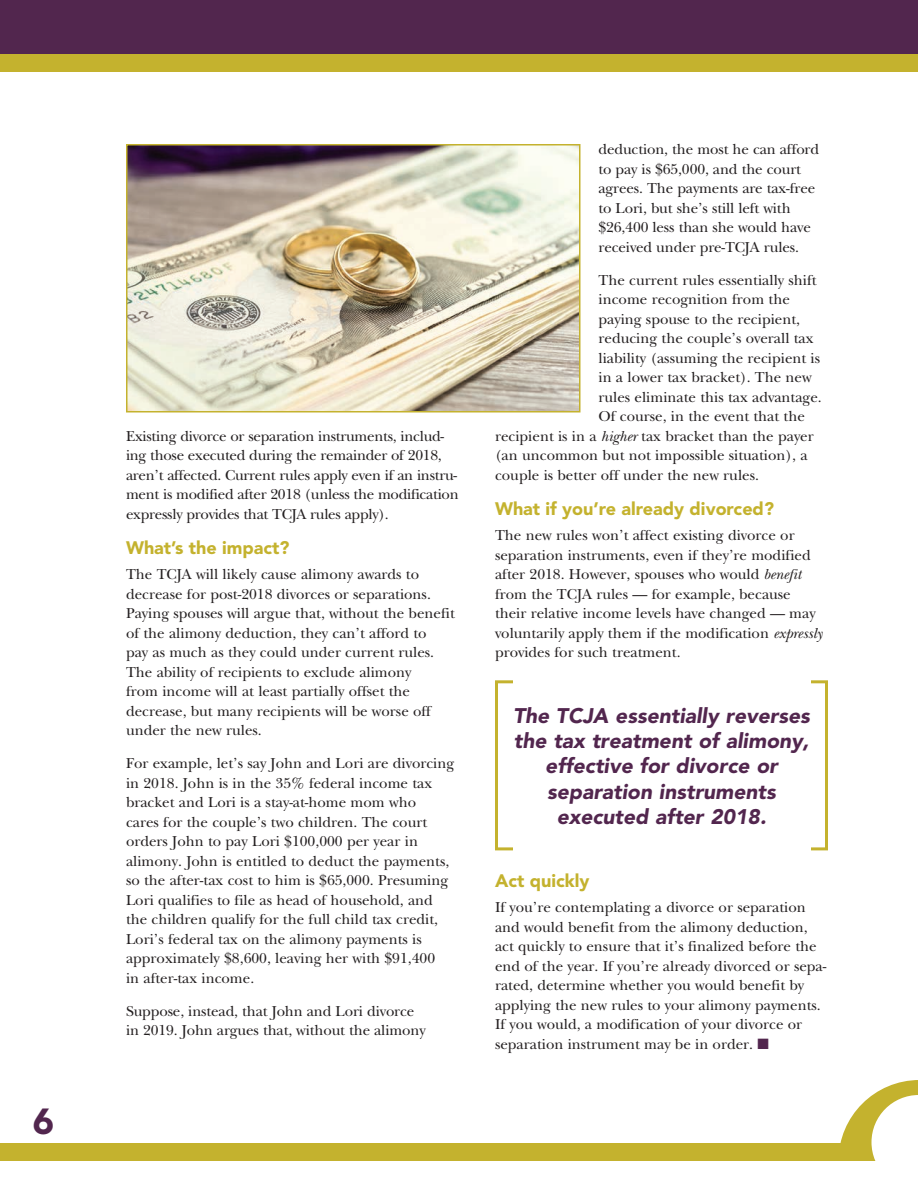
<style>
.page{position:relative;width:918px;height:1188px;background:#fff}
.page>*{position:absolute;margin:0;border:0;box-sizing:border-box;transform-origin:0 0}
.t1{font:900 36px "Avenir LT Std";color:#52264e}
.t2{font:italic 900 21px/25.2px "Avenir LT Std";color:#52264e;text-align:center}
.t3{font:900 18px "Avenir LT Std";color:#c4b22e}
.t4{font:15px/19.5px "New Baskerville Std";color:#231f20}
.t5{font:15px/19.5px "New Baskerville Std";letter-spacing:-.02em;color:#231f20}
.s1{font-style:italic}
.s2{color:#52264e}
</style>
<div class="page">
<div style="left:0;top:0;width:918px;height:54px;background:#52264e"></div>
<div style="left:0;top:54px;width:918px;height:18px;background:#c4b22e"></div>
<div style="left:0;top:1143px;width:918px;height:18px;background:#c4b22e"></div>
<svg style="left:840px;top:1080px;width:78px;height:81px"></svg>
<div style="left:495px;top:680px;width:333px;height:170px;border:3px solid #c4b22e"></div>
<div style="left:513px;top:680px;width:297px;height:6px;background:#fff"></div>
<div style="left:513px;top:846px;width:297px;height:6px;background:#fff"></div>
<img style="left:129px;top:147px;width:448px;height:262px">
<div style="left:126px;top:144px;width:454px;height:268px;border:2px solid #c4b22e"></div>
<h1 class="t1" style="left:33px;top:1100px;width:23px">6</h1>
<p class="t5" style="left:126px;top:426px;width:334px">Existing divorce or separation instruments, includ&shy;ing those executed during the remainder of 2018, aren’t affected. Current rules apply even if an instru&shy;ment is modified after 2018 (unless the modification expressly provides that TCJA rules apply).</p>
<p class="t3" style="left:126px;top:537px;width:165px">What’s the impact?</p>
<p class="t4" style="left:126px;top:565px;width:330px">The TCJA will likely cause alimony awards to decrease for post-2018 divorces or separations.<br>Paying spouses will argue that, without the benefit of the alimony deduction, they can’t afford to<br>pay as much as they could under current rules.<br>The ability of recipients to exclude alimony<br>from income will at least partially offset the decrease, but many recipients will be worse off under the new rules.</p>
<p class="t4" style="left:126px;top:754px;width:330px">For example, let’s say John and Lori are divorcing in 2018. John is in the 35% federal income tax bracket and Lori is a stay-at-home mom who<br>cares for the couple’s two children. The court orders John to pay Lori $100,000 per year in alimony. John is entitled to deduct the payments, so the after-tax cost to him is $65,000. Presuming Lori qualifies to file as head of household, and the children qualify for the full child tax credit, Lori’s federal tax on the alimony payments is approximately $8,600, leaving her with $91,400<br>in after-tax income.</p>
<p class="t4" style="left:126px;top:1001px;width:301px">Suppose, instead, that John and Lori divorce in 2019. John argues that, without the alimony</p>
<p class="t4" style="left:598px;top:140px;width:222px">deduction, the most he can afford to pay is $65,000, and the court agrees. The payments are tax-free to Lori, but she’s still left with $26,400 less than she would have received under pre-TCJA rules.</p>
<p class="t4" style="left:598px;top:270px;width:220px">The current rules essentially shift</p>
<p class="t4" style="left:598px;top:290px;width:193px">income recognition from the</p>
<p class="t4" style="left:598px;top:309px;width:203px">paying spouse to the recipient,</p>
<p class="t4" style="left:598px;top:329px;width:217px">reducing the couple’s overall tax</p>
<p class="t4" style="left:598px;top:348px;width:223px">liability (assuming the recipient is</p>
<p class="t4" style="left:598px;top:368px;width:215px">in a lower tax bracket). The new</p>
<p class="t4" style="left:598px;top:387px;width:225px">rules eliminate this tax advantage.</p>
<p class="t4" style="left:598px;top:407px;width:208px">Of course, in the event that the</p>
<p class="t4" style="left:495px;top:426px;width:320px">recipient is in a <span class="s1">higher</span> tax bracket than the payer</p>
<p class="t4" style="left:495px;top:446px;width:314px">(an uncommon but not impossible situation), a</p>
<p class="t4" style="left:495px;top:465px;width:266px">couple is better off under the new rules.</p>
<p class="t3" style="left:495px;top:498px;width:281px">What if you’re already divorced?</p>
<p class="t4" style="left:495px;top:526px;width:329px">The new rules won’t affect existing divorce or separation instruments, even if they’re modified after 2018. However, spouses who would <span class="s1">benefit </span>from the TCJA rules — for example, because their relative income levels have changed — may voluntarily apply them if the modification <span class="s1">expressly </span>provides for such treatment.</p>
<h2 class="t2" style="left:513px;top:703px;width:299px">The TCJA essentially reverses the tax treatment of alimony, effective for divorce or separation instruments executed after 2018.</h2>
<p class="t3" style="left:495px;top:870px;width:96px">Act quickly</p>
<p class="t4" style="left:495px;top:898px;width:333px">If you’re contemplating a divorce or separation and would benefit from the alimony deduction, act quickly to ensure that it’s finalized before the end of the year. If you’re already divorced or sepa&shy;rated, determine whether you would benefit by applying the new rules to your alimony payments.<br>If you would, a modification of your divorce or separation instrument may be in order. <span class="s2">■</span></p>
</div>
